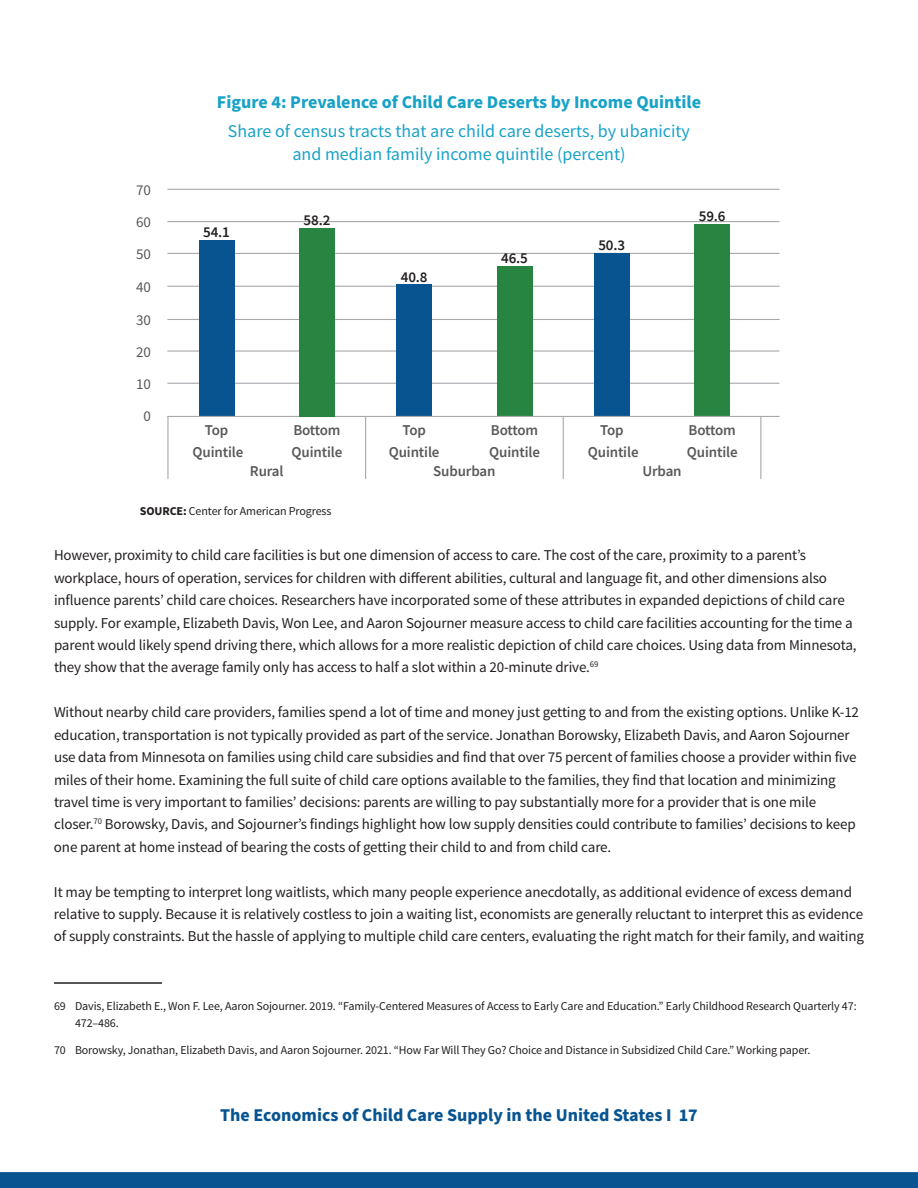
<style>
.page{position:relative;width:918px;height:1188px;background:#fff}
.page>*{position:absolute;margin:0;border:0;box-sizing:border-box;transform-origin:0 0}
.t1{font:18px/22.4px "Source Sans Pro";color:#19a2c8;text-align:center}
.t2{font:700 18px "Source Sans Pro";color:#19a2c8}
.t3{font:700 18px "Source Sans Pro";color:#075491}
.t4{font:15px/22.4px "Source Sans Pro";letter-spacing:-.01em;color:#231f20}
.t5{font:600 15px/22.4px "Source Sans Pro";letter-spacing:-.01em;color:#595959;text-align:center}
.t6{font:600 15px "Source Sans Pro";letter-spacing:-.01em;color:#231f20}
.t7{font:15px/32px "Source Sans Pro";letter-spacing:-.01em;color:#595959}
.t8{font:12px/16.5px "Source Sans Pro";letter-spacing:-.01em;color:#231f20}
.s1{font-weight:700}
</style>
<div class="page">
<div style="left:0;top:1172px;width:918px;height:16px;background:#075491"></div>
<hr style="left:54px;top:982px;width:108px;height:2px;background:#231f20">
<hr style="left:167px;top:189px;width:613px;height:1px;background:#a8a9ad">
<hr style="left:167px;top:221px;width:613px;height:1px;background:#a8a9ad">
<hr style="left:167px;top:416px;width:2px;height:63px;background:#a8a9ad">
<hr style="left:365px;top:416px;width:1px;height:63px;background:#a8a9ad">
<hr style="left:167px;top:253px;width:613px;height:1px;background:#a8a9ad">
<hr style="left:167px;top:286px;width:613px;height:1px;background:#a8a9ad">
<hr style="left:167px;top:319px;width:613px;height:1px;background:#a8a9ad">
<hr style="left:167px;top:350px;width:613px;height:2px;background:#a8a9ad">
<hr style="left:167px;top:383px;width:613px;height:1px;background:#a8a9ad">
<div style="left:594px;top:253px;width:35px;height:163px;background:#075491"></div>
<div style="left:199px;top:240px;width:35px;height:176px;background:#075491"></div>
<div style="left:695px;top:224px;width:35px;height:192px;background:#278541"></div>
<div style="left:497px;top:266px;width:35px;height:150px;background:#278541"></div>
<div style="left:397px;top:285px;width:35px;height:131px;background:#075491"></div>
<hr style="left:167px;top:416px;width:613px;height:1px;background:#a8a9ad">
<div style="left:299px;top:228px;width:36px;height:188px;background:#278541"></div>
<hr style="left:563px;top:416px;width:1px;height:63px;background:#a8a9ad">
<hr style="left:760px;top:416px;width:1px;height:63px;background:#a8a9ad">
<p class="t7" style="left:136px;top:174px;width:16px">70</p>
<h4 class="t2" style="left:217px;top:90px;width:486px">Figure 4: Prevalence of Child Care Deserts by Income Quintile</h4>
<p class="t1" style="left:228px;top:120px;width:464px">Share of census tracts that are child care deserts, by ubanicity and median family income quintile (percent)</p>
<p class="t7" style="left:136px;top:207px;width:16px">60</p>
<p class="t6" style="left:304px;top:210px;width:28px">58.2</p>
<p class="t7" style="left:136px;top:238px;width:16px;line-height:32.8px">50<br>40</p>
<p class="t7" style="left:136px;top:304px;width:16px;text-align:center">30<br>20<br>10<br>0</p>
<p class="t6" style="left:203px;top:223px;width:28px">54.1</p>
<p class="t6" style="left:401px;top:267px;width:28px">40.8</p>
<p class="t6" style="left:501px;top:248px;width:28px">46.5</p>
<p class="t6" style="left:598px;top:236px;width:28px">50.3</p>
<p class="t6" style="left:699px;top:206px;width:28px">59.6</p>
<p class="t5" style="left:193px;top:419px;width:52px">Top<br>Quintile</p>
<p class="t5" style="left:292px;top:419px;width:52px;text-align:left">Bottom<br>Quintile</p>
<p class="t5" style="left:491px;top:419px;width:49px">Bottom</p>
<p class="t5" style="left:402px;top:419px;width:25px">Top</p>
<p class="t5" style="left:600px;top:419px;width:25px">Top</p>
<p class="t5" style="left:433px;top:460px;width:64px">Suburban</p>
<p class="t5" style="left:642px;top:460px;width:41px">Urban</p>
<p class="t5" style="left:689px;top:419px;width:49px">Bottom</p>
<p class="t5" style="left:389px;top:441px;width:52px">Quintile</p>
<p class="t5" style="left:489px;top:441px;width:52px">Quintile</p>
<p class="t5" style="left:588px;top:441px;width:52px">Quintile</p>
<p class="t5" style="left:687px;top:441px;width:52px">Quintile</p>
<p class="t5" style="left:250px;top:460px;width:35px">Rural</p>
<p class="t8" style="left:140px;top:503px;width:193px"><span class="s1">SOURCE:</span> Center for American Progress</p>
<p class="t4" style="left:54px;top:544px;width:804px">However, proximity to child care facilities is but one dimension of access to care. The cost of the care, proximity to a parent’s workplace, hours of operation, services for children with diferent abilities, cultural and language fit, and other dimensions also influence parents’ child care choices. Researchers have incorporated some of these attributes in expanded depictions of child care supply. For example, Elizabeth Davis, Won Lee, and Aaron Sojourner measure access to child care facilities accounting for the time a parent would likely spend driving there, which allows for a more realistic depiction of child care choices. Using data from Minnesota, they show that the average family only has access to half a slot within a 20-minute drive.<sup>69</sup></p>
<p class="t4" style="left:54px;top:701px;width:807px">Without nearby child care providers, families spend a lot of time and money just getting to and from the existing options. Unlike K-12 education, transportation is not typically provided as part of the service. Jonathan Borowsky, Elizabeth Davis, and Aaron Sojourner use data from Minnesota on families using child care subsidies and find that over 75 percent of families choose a provider within five miles of their home. Examining the full suite of child care options available to the families, they find that location and minimizing travel time is very important to families’ decisions: parents are willing to pay substantially more for a provider that is one mile closer.<sup>70</sup> Borowsky, Davis, and Sojourner’s findings highlight how low supply densities could contribute to families’ decisions to keep one parent at home instead of bearing the costs of getting their child to and from child care.</p>
<p class="t4" style="left:54px;top:881px;width:812px">It may be tempting to interpret long waitlists, which many people experience anecdotally, as additional evidence of excess demand relative to supply. Because it is relatively costless to join a waiting list, economists are generally reluctant to interpret this as evidence of supply constraints. But the hassle of applying to multiple child care centers, evaluating the right match for their family, and waiting</p>
<p class="t8" style="left:75px;top:998px;width:783px;text-indent:-21px">69 Davis, Elizabeth E., Won F. Lee, Aaron Sojourner. 2019. “Family-Centered Measures of Access to Early Care and Education.” Early Childhood Research Quarterly 47:<br>472–486.</p>
<p class="t8" style="left:54px;top:1041px;width:758px">70 Borowsky, Jonathan, Elizabeth Davis, and Aaron Sojourner. 2021. “How Far Will They Go? Choice and Distance in Subsidized Child Care.” Working paper.</p>
<p class="t3" style="left:220px;top:1103px;width:479px">The Economics of Child Care Supply in the United States I 17</p>
</div>
